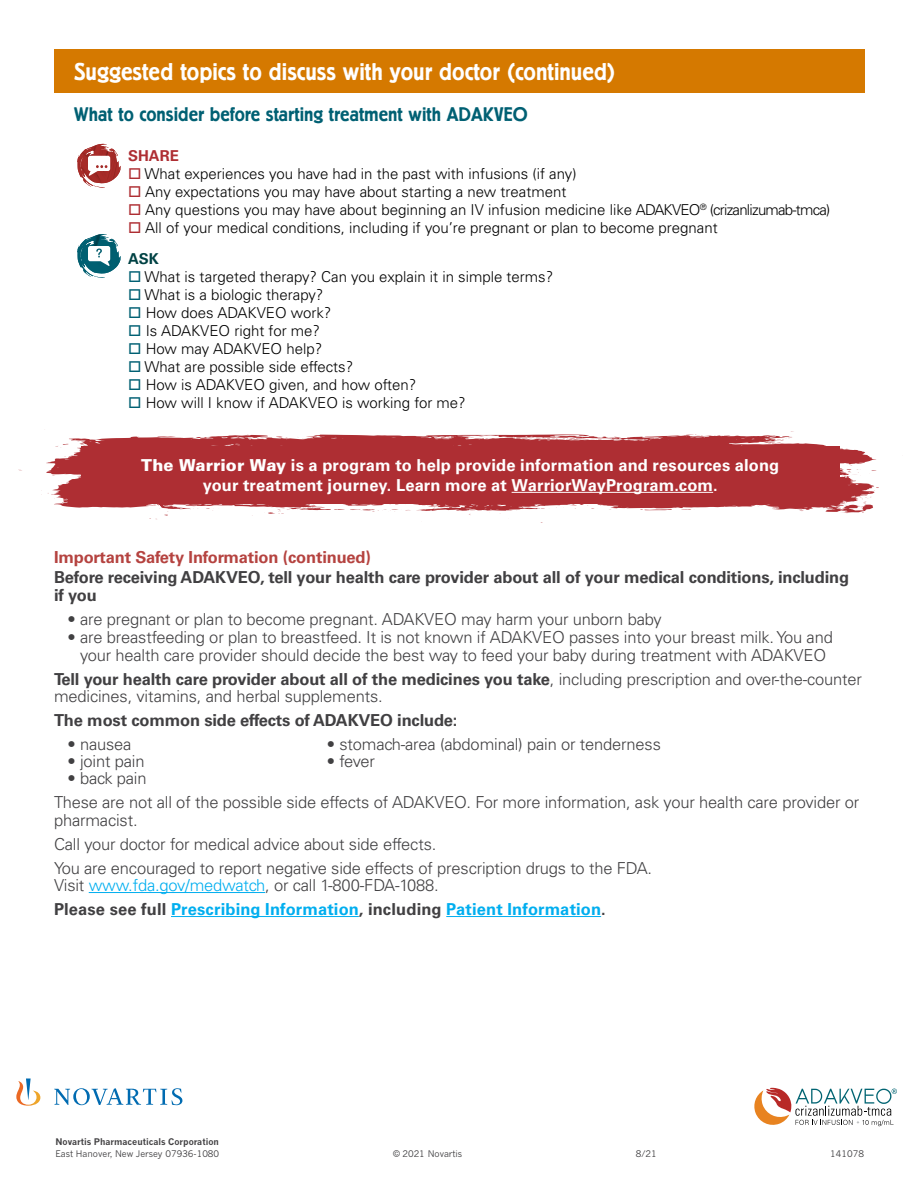
<style>
.page{position:relative;width:918px;height:1188px;background:#fff}
.page>*{position:absolute;margin:0;border:0;box-sizing:border-box;transform-origin:0 0}
.t1{font:500 24px "Berliner Grotesk";color:#fff}
.t2{font:500 19.5px "Berliner Grotesk";color:#006073}
.t3{font:300 16.5px/24px "Univers LT Std";letter-spacing:-.01em;color:#414042}
.t4{font:700 16.5px/17.2px "Univers LT Std";letter-spacing:-.01em;color:#414042}
.t5{font:700 16.5px/19.8px "Univers LT Std";letter-spacing:.005em;color:#fff;text-align:center}
.t6{font:700 16.5px/24px "Univers LT Std";letter-spacing:.01em;color:#00aeef}
.t7{font:700 16.5px "Univers LT Std";letter-spacing:-.01em;color:#b54340}
.t8{font:300 15px/31.5px "Univers LT Std";color:#000}
.t9{font:700 15px "Univers LT Std";color:#ae2e33}
.t10{font:9px "News Gothic MT Std";color:#414042}
.t11{font:700 9px "News Gothic MT Std";color:#414042}
.s1{color:#ae2e33}
.s2{font-weight:700;color:#004244}
.s3{color:#006073}
.s4{font-weight:900}
.s5{font-weight:700}
.s6{font-weight:300;color:#414042}
.s7{font-weight:300}
.s8{color:#414042}
</style>
<div class="page">
<div style="left:54px;top:50px;width:810px;height:43px;background:#d57900"></div>
<svg style="left:77px;top:234px;width:44px;height:44px"></svg>
<svg style="left:77px;top:144px;width:44px;height:44px"></svg>
<svg style="left:18px;top:431px;width:861px;height:92px"></svg>
<div style="left:81px;top:446px;width:758px;height:57px;background:#ae2e33"></div>
<hr style="left:512px;top:492px;width:201px;height:1px;background:#fff">
<hr style="left:89px;top:892px;width:176px;height:1px;background:#00aeef">
<hr style="left:171px;top:916px;width:188px;height:1px;background:#00aeef">
<hr style="left:446px;top:916px;width:155px;height:1px;background:#00aeef">
<svg style="left:54px;top:1088px;width:128px;height:17px"></svg>
<svg style="left:16px;top:1079px;width:24px;height:27px"></svg>
<svg style="left:754px;top:1088px;width:143px;height:39px"></svg>
<h1 class="t1" style="left:74px;top:59px;width:543px">Suggested topics to discuss with your doctor (continued)</h1>
<p class="t2" style="left:74px;top:104px;width:455px">What to consider before starting treatment with ADAKVEO</p>
<p class="t9" style="left:128px;top:147px;width:52px">SHARE</p>
<p class="t8" style="left:128px;top:158px;width:450px"><span class="s1">□</span> What experiences you have had in the past with infusions (if any)</p>
<p class="t8" style="left:128px;top:176px;width:440px"><span class="s1">□</span> Any expectations you may have about starting a new treatment</p>
<p class="t8" style="left:128px;top:194px;width:704px"><span class="s1">□</span> Any questions you may have about beginning an IV infusion medicine like ADAKVEO<sup>®</sup> (crizanlizumab-tmca)</p>
<p class="t8" style="left:128px;top:212px;width:591px"><span class="s1">□</span> All of your medical conditions, including if you’re pregnant or plan to become pregnant<br><span class="s2">ASK</span></p>
<p class="t8" style="left:128px;top:261px;width:427px"><span class="s3">□</span> What is targeted therapy? Can you explain it in simple terms?</p>
<p class="t8" style="left:128px;top:279px;width:197px"><span class="s3">□</span> What is a biologic therapy?</p>
<p class="t8" style="left:128px;top:297px;width:205px"><span class="s3">□</span> How does ADAKVEO work?</p>
<p class="t8" style="left:128px;top:315px;width:193px"><span class="s3">□</span> Is ADAKVEO right for me?</p>
<p class="t8" style="left:128px;top:333px;width:196px"><span class="s3">□</span> How may ADAKVEO help?</p>
<p class="t8" style="left:128px;top:351px;width:227px"><span class="s3">□</span> What are possible side effects?</p>
<p class="t8" style="left:128px;top:369px;width:290px"><span class="s3">□</span> How is ADAKVEO given, and how often?</p>
<p class="t8" style="left:128px;top:387px;width:339px"><span class="s3">□</span> How will I know if ADAKVEO is working for me?</p>
<p class="t5" style="left:141px;top:455px;width:640px"><span class="s4">The Warrior Way</span> is a program to help provide information and resources along your treatment journey. Learn more at WarriorWayProgram.com.</p>
<p class="t7" style="left:54px;top:547px;width:319px">Important Safety Information (continued)</p>
<p class="t4" style="left:54px;top:569px;width:797px">Before receiving ADAKVEO, tell your health care provider about all of your medical conditions, including if you</p>
<p class="t3" style="left:67px;top:607px;width:596px">• are pregnant or plan to become pregnant. ADAKVEO may harm your unborn baby</p>
<p class="t3" style="left:67px;top:629px;width:767px;line-height:17.2px;text-align:center">• are breastfeeding or plan to breastfeed. It is not known if ADAKVEO passes into your breast milk. You and your health care provider should decide the best way to feed your baby during treatment with ADAKVEO</p>
<p class="t3" style="left:54px;top:670px;width:810px;line-height:17.2px"><span class="s5">Tell your health care provider about all of the medicines you take</span>, including prescription and over-the-counter medicines, vitamins, and herbal supplements.</p>
<p class="t4" style="left:54px;top:712px;width:405px">The most common side effects of ADAKVEO include:</p>
<p class="t3" style="left:67px;top:732px;width:65px">• nausea</p>
<p class="t3" style="left:327px;top:732px;width:335px">• stomach-area (abdominal) pain or tenderness</p>
<p class="t3" style="left:67px;top:749px;width:79px">• joint pain</p>
<p class="t3" style="left:327px;top:749px;width:50px">• fever</p>
<p class="t3" style="left:54px;top:767px;width:807px;text-indent:13px">• back pain<br>These are not all of the possible side effects of ADAKVEO. For more information, ask your health care provider or</p>
<p class="t3" style="left:54px;top:808px;width:600px">pharmacist.<br>Call your doctor for medical advice about side effects.<br>You are encouraged to report negative side effects of prescription drugs to the FDA.</p>
<p class="t6" style="left:54px;top:873px;width:553px"><span class="s6">Visit</span> <span class="s7">www.fda.gov/medwatch</span><span class="s6">, or call 1-800-FDA-1088.<br></span><span class="s8">Please see full</span> Prescribing Information<span class="s8">, including</span> Patient Information<span class="s8">.</span></p>
<p class="t11" style="left:55px;top:1136px;width:165px">Novartis Pharmaceuticals Corporation</p>
<p class="t10" style="left:55px;top:1148px;width:165px">East Hanover, New Jersey 07936-1080</p>
<p class="t10" style="left:393px;top:1148px;width:71px">© 2021 Novartis</p>
<p class="t10" style="left:636px;top:1148px;width:22px">8/21</p>
<p class="t10" style="left:830px;top:1148px;width:35px">141078</p>
</div>
